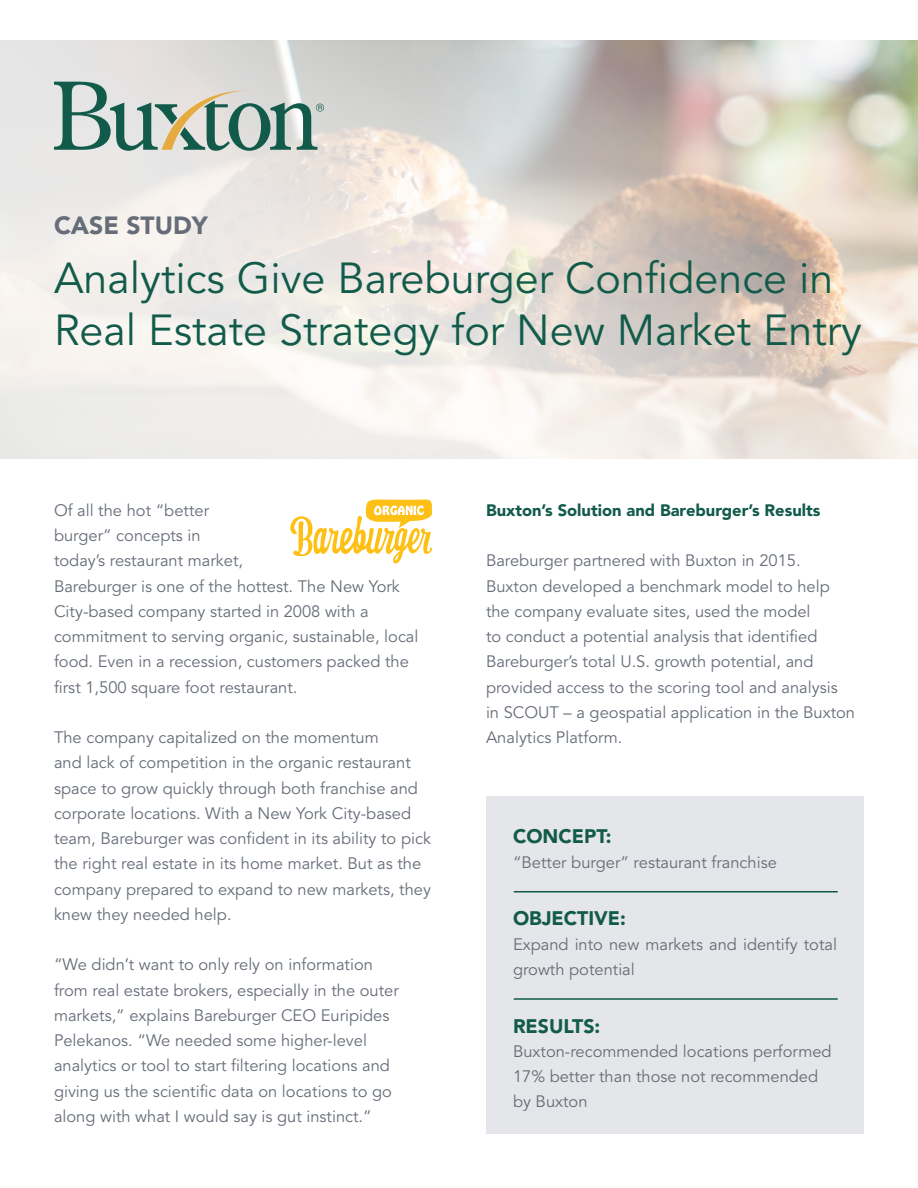
<style>
.page{position:relative;width:918px;height:1188px;background:#fff}
.page>*{position:absolute;margin:0;border:0;box-sizing:border-box;transform-origin:0 0}
.t1{font:43.2px/51.8px "Avenir";color:#125b4a}
.t2{font:900 24.75px "Avenir";color:#666d78}
.t3{font:900 19.5px "Avenir";color:#125b4a}
.t4{font:16.5px/25.2px "Avenir";color:#666d78}
.t5{font:900 16.5px "Avenir";color:#125b4a}
</style>
<div class="page">
<svg style="left:0;top:40px;width:918px;height:419px;background:#e4ded7"></svg>
<div style="left:486px;top:796px;width:378px;height:338px;background:#e5e6e9"></div>
<hr style="left:514px;top:891px;width:324px;height:1px;background:#125b4a">
<hr style="left:514px;top:998px;width:324px;height:2px;background:#125b4a">
<svg style="left:54px;top:81px;width:270px;height:70px;background:#aabbb3"></svg>
<svg style="left:290px;top:500px;width:142px;height:64px"></svg>
<h2 class="t2" style="left:54px;top:204px;width:155px">CASE STUDY</h2>
<h1 class="t1" style="left:54px;top:253px;width:810px">Analytics Give Bareburger Confidence in<br>Real Estate Strategy for New Market Entry</h1>
<p class="t4" style="left:54px;top:498px;width:366px">Of all the hot “better<br>burger” concepts in<br>today’s restaurant market,<br>Bareburger is one of the hottest. The New York City-based company started in 2008 with a commitment to serving organic, sustainable, local food. Even in a recession, customers packed the first 1,500 square foot restaurant.</p>
<p class="t4" style="left:54px;top:725px;width:379px">The company capitalized on the momentum<br>and lack of competition in the organic restaurant space to grow quickly through both franchise and corporate locations. With a New York City-based team, Bareburger was confident in its ability to pick the right real estate in its home market. But as the company prepared to expand to new markets, they knew they needed help.</p>
<p class="t4" style="left:54px;top:952px;width:346px">“We didn’t want to only rely on information from real estate brokers, especially in the outer markets,” explains Bareburger CEO Euripides Pelekanos. “We needed some higher-level analytics or tool to start filtering locations and giving us the scientific data on locations to go along with what I would say is gut instinct.”</p>
<p class="t5" style="left:486px;top:496px;width:336px">Buxton’s Solution and Bareburger’s Results</p>
<p class="t4" style="left:486px;top:549px;width:371px">Bareburger partnered with Buxton in 2015.<br>Buxton developed a benchmark model to help the company evaluate sites, used the model<br>to conduct a potential analysis that identified Bareburger’s total U.S. growth potential, and provided access to the scoring tool and analysis<br>in SCOUT – a geospatial application in the Buxton Analytics Platform.</p>
<p class="t3" style="left:513px;top:820px;width:100px">CONCEPT:</p>
<p class="t4" style="left:513px;top:850px;width:265px">“Better burger” restaurant franchise</p>
<p class="t3" style="left:513px;top:902px;width:115px">OBJECTIVE:</p>
<p class="t4" style="left:513px;top:932px;width:326px;line-height:24.8px">Expand into new markets and identify total growth potential</p>
<p class="t3" style="left:513px;top:1009px;width:89px">RESULTS:</p>
<p class="t4" style="left:513px;top:1040px;width:320px;line-height:24.8px">Buxton-recommended locations performed<br>17% better than those not recommended by Buxton</p>
</div>
